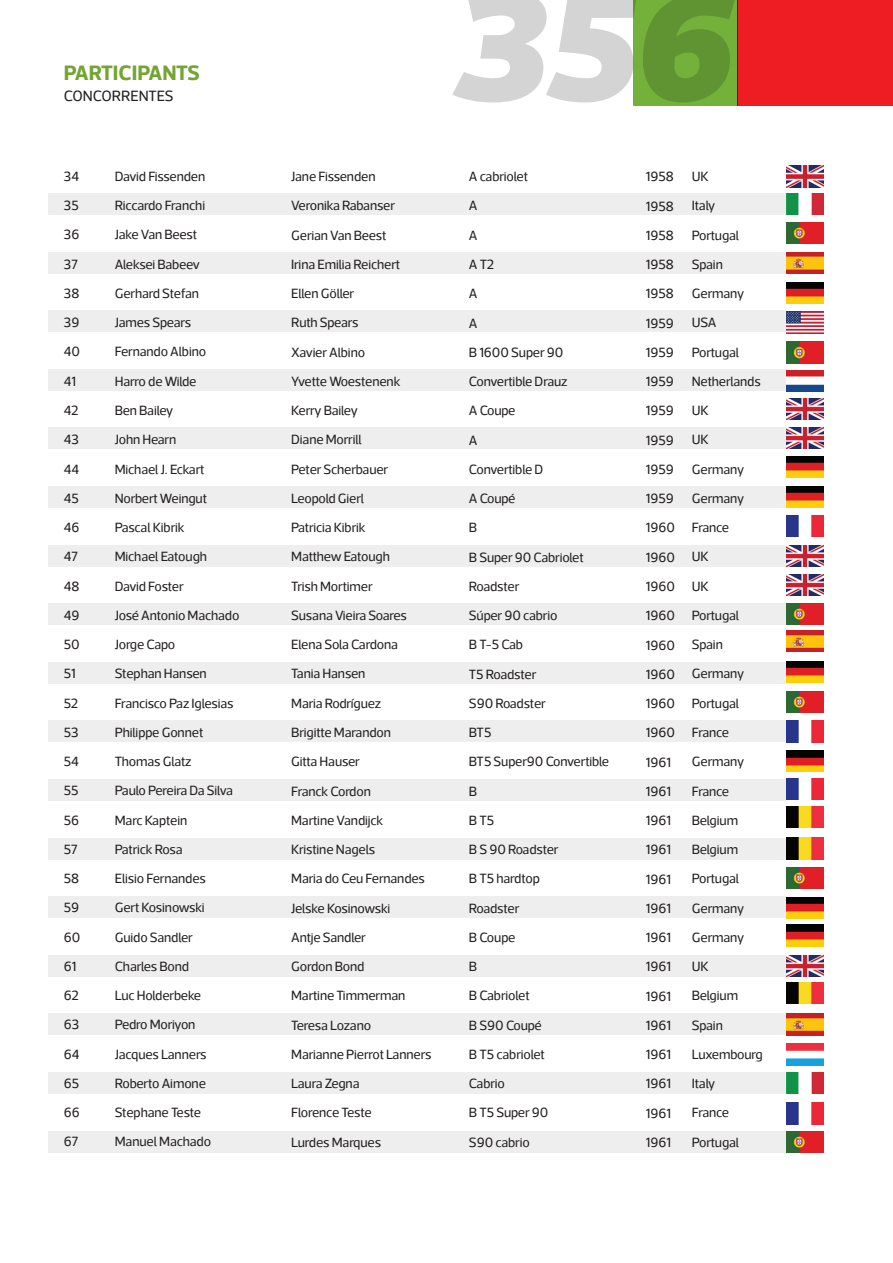
<style>
.page{position:relative;width:893px;height:1263px;background:#fff}
.page>*{position:absolute;margin:0;border:0;box-sizing:border-box;transform-origin:0 0}
.t1{font:700 21px "Acto CTT";letter-spacing:-.01em;color:#73a532}
.t2{font:15px "Acto CTT";color:#231f20}
.t3{font:13.5px/29.2px "Acto CTT";letter-spacing:-.01em;color:#231f20}
</style>
<div class="page">
<div style="left:48px;top:838px;width:739px;height:21px;background:#eeeeef"></div>
<div style="left:48px;top:604px;width:739px;height:21px;background:#eeeeef"></div>
<div style="left:48px;top:193px;width:739px;height:22px;background:#eeeeef"></div>
<div style="left:48px;top:369px;width:739px;height:21px;background:#eeeeef"></div>
<div style="left:48px;top:252px;width:739px;height:21px;background:#eeeeef"></div>
<div style="left:48px;top:428px;width:739px;height:21px;background:#eeeeef"></div>
<div style="left:48px;top:311px;width:739px;height:21px;background:#eeeeef"></div>
<div style="left:48px;top:486px;width:739px;height:22px;background:#eeeeef"></div>
<div style="left:48px;top:545px;width:739px;height:21px;background:#eeeeef"></div>
<div style="left:48px;top:955px;width:739px;height:21px;background:#eeeeef"></div>
<div style="left:48px;top:896px;width:739px;height:22px;background:#eeeeef"></div>
<div style="left:48px;top:662px;width:739px;height:21px;background:#eeeeef"></div>
<div style="left:48px;top:1014px;width:739px;height:21px;background:#eeeeef"></div>
<div style="left:48px;top:721px;width:739px;height:21px;background:#eeeeef"></div>
<div style="left:48px;top:1072px;width:739px;height:21px;background:#eeeeef"></div>
<div style="left:48px;top:779px;width:739px;height:22px;background:#eeeeef"></div>
<div style="left:48px;top:1131px;width:739px;height:21px;background:#eeeeef"></div>
<div style="left:634px;top:0;width:104px;height:105px;background:#73b13b"></div>
<div style="left:738px;top:0;width:155px;height:105px;background:#ee1d23"></div>
<svg style="left:452px;top:0;width:283px;height:102px"></svg>
<img style="left:787px;top:312px;width:36px;height:21px">
<img style="left:787px;top:955px;width:36px;height:22px">
<img style="left:787px;top:398px;width:36px;height:22px">
<img style="left:787px;top:545px;width:36px;height:21px">
<img style="left:787px;top:427px;width:36px;height:22px">
<img style="left:787px;top:574px;width:36px;height:21px">
<img style="left:787px;top:166px;width:36px;height:21px">
<img style="left:787px;top:342px;width:36px;height:21px">
<img style="left:787px;top:603px;width:36px;height:22px">
<img style="left:787px;top:691px;width:36px;height:21px">
<img style="left:787px;top:867px;width:36px;height:22px">
<img style="left:787px;top:1131px;width:36px;height:21px">
<img style="left:787px;top:223px;width:36px;height:21px">
<img style="left:787px;top:486px;width:36px;height:21px">
<img style="left:787px;top:661px;width:36px;height:21px">
<img style="left:787px;top:750px;width:36px;height:22px">
<img style="left:787px;top:897px;width:36px;height:21px">
<img style="left:787px;top:925px;width:36px;height:21px">
<img style="left:787px;top:456px;width:36px;height:21px">
<img style="left:787px;top:282px;width:36px;height:21px">
<img style="left:787px;top:982px;width:36px;height:21px">
<img style="left:787px;top:807px;width:36px;height:21px">
<img style="left:787px;top:838px;width:36px;height:21px">
<img style="left:787px;top:1072px;width:36px;height:21px">
<img style="left:787px;top:193px;width:36px;height:22px">
<img style="left:787px;top:1014px;width:36px;height:21px">
<img style="left:787px;top:1044px;width:36px;height:21px">
<img style="left:787px;top:252px;width:36px;height:22px">
<img style="left:787px;top:631px;width:36px;height:21px">
<img style="left:787px;top:1103px;width:36px;height:21px">
<img style="left:787px;top:515px;width:36px;height:22px">
<img style="left:787px;top:721px;width:36px;height:21px">
<img style="left:787px;top:779px;width:36px;height:21px">
<img style="left:787px;top:370px;width:36px;height:21px">
<h1 class="t1" style="left:64px;top:60px;width:137px">PARTICIPANTS</h1>
<p class="t2" style="left:64px;top:87px;width:111px">CONCORRENTES</p>
<p class="t3" style="left:64px;top:161px;width:18px">34<br>35<br>36<br>37<br>38<br>39<br>40<br>41<br>42<br>43<br>44<br>45<br>46<br>47<br>48<br>49<br>50<br>51<br>52<br>53<br>54<br>55<br>56<br>57<br>58<br>59<br>60<br>61<br>62<br>63<br>64<br>65<br>66<br>67</p>
<p class="t3" style="left:291px;top:162px;width:142px">Jane Fissenden<br>Veronika Rabanser<br>Gerian Van Beest<br>Irina Emilia Reichert<br>Ellen Göller<br>Ruth Spears<br>Xavier Albino<br>Yvette Woestenenk<br>Kerry Bailey<br>Diane Morrill<br>Peter Scherbauer<br>Leopold Gierl<br>Patricia Kibrik<br>Matthew Eatough<br>Trish Mortimer<br>Susana Vieira Soares<br>Elena Sola Cardona<br>Tania Hansen<br>Maria Rodríguez<br>Brigitte Marandon<br>Gitta Hauser<br>Franck Cordon<br>Martine Vandijck<br>Kristine Nagels<br>Maria do Ceu Fernandes<br>Jelske Kosinowski<br>Antje Sandler<br>Gordon Bond<br>Martine Timmerman<br>Teresa Lozano<br>Marianne Pierrot Lanners<br>Laura Zegna<br>Florence Teste<br>Lurdes Marques</p>
<p class="t3" style="left:469px;top:162px;width:142px">A cabriolet<br>A<br>A<br>A T2<br>A<br>A<br>B 1600 Super 90<br>Convertible Drauz<br>A Coupe<br>A<br>Convertible D<br>A Coupé<br>B<br>B Super 90 Cabriolet<br>Roadster<br>Súper 90 cabrio<br>B T-5 Cab<br>T5 Roadster<br>S90 Roadster<br>BT5<br>BT5 Super90 Convertible<br>B<br>B T5<br>B S 90 Roadster<br>B T5 hardtop<br>Roadster<br>B Coupe<br>B<br>B Cabriolet<br>B S90 Coupé<br>B T5 cabriolet<br>Cabrio<br>B T5 Super 90<br>S90 cabrio</p>
<p class="t3" style="left:646px;top:162px;width:31px">1958<br>1958<br>1958<br>1958<br>1958<br>1959<br>1959<br>1959<br>1959<br>1959<br>1959<br>1959<br>1960<br>1960<br>1960<br>1960<br>1960<br>1960<br>1960<br>1960<br>1961<br>1961<br>1961<br>1961<br>1961<br>1961<br>1961<br>1961<br>1961<br>1961<br>1961<br>1961<br>1961<br>1961</p>
<p class="t3" style="left:115px;top:161px;width:126px">David Fissenden<br>Riccardo Franchi<br>Jake Van Beest<br>Aleksei Babeev<br>Gerhard Stefan<br>James Spears<br>Fernando Albino<br>Harro de Wilde<br>Ben Bailey<br>John Hearn<br>Michael J. Eckart<br>Norbert Weingut<br>Pascal Kibrik<br>Michael Eatough<br>David Foster<br>José Antonio Machado<br>Jorge Capo<br>Stephan Hansen<br>Francisco Paz Iglesias<br>Philippe Gonnet<br>Thomas Glatz<br>Paulo Pereira Da Silva<br>Marc Kaptein<br>Patrick Rosa<br>Elisio Fernandes<br>Gert Kosinowski<br>Guido Sandler<br>Charles Bond<br>Luc Holderbeke<br>Pedro Moriyon<br>Jacques Lanners<br>Roberto Aimone<br>Stephane Teste<br>Manuel Machado</p>
<p class="t3" style="left:692px;top:162px;width:72px">UK<br>Italy<br>Portugal<br>Spain<br>Germany<br>USA<br>Portugal<br>Netherlands<br>UK<br>UK<br>Germany<br>Germany<br>France<br>UK<br>UK<br>Portugal<br>Spain<br>Germany<br>Portugal<br>France<br>Germany<br>France<br>Belgium<br>Belgium<br>Portugal<br>Germany<br>Germany<br>UK<br>Belgium<br>Spain<br>Luxembourg<br>Italy<br>France<br>Portugal</p>
</div>
